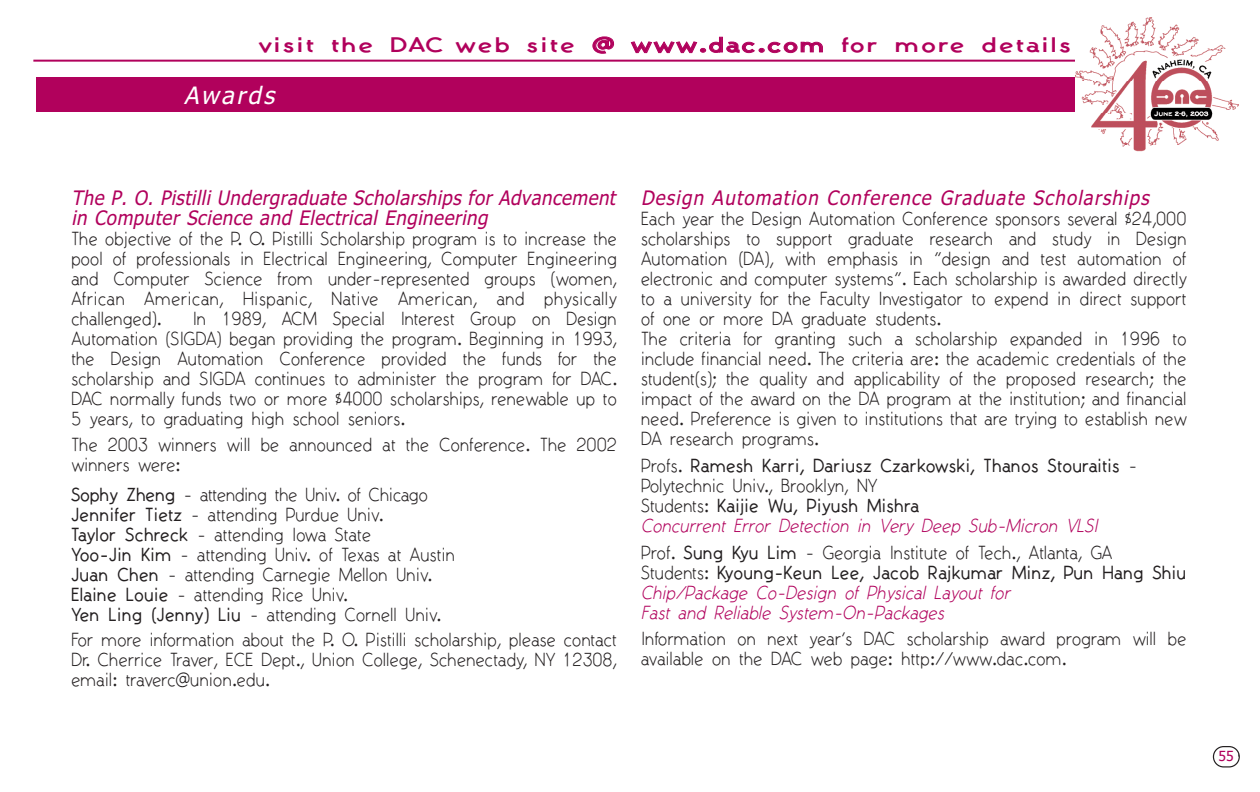
<style>
.page{position:relative;width:1260px;height:792px;background:#fff}
.page>*{position:absolute;margin:0;border:0;box-sizing:border-box;transform-origin:0 0}
.t1{font:italic 24px "Tahoma";color:#fff}
.t2{font:italic 20px/20px "Tahoma";color:#b1015c;scale:.93 1}
.t3{font:20px "Andrew Andreas X Bold";letter-spacing:.075em;color:#b1015c;scale:1.2 1}
.t4{font:18px/20px "Andrew Andreas";color:#231f20;scale:.93 1}
.t5{font:italic 18px/20px "Andrew Andreas";color:#b1015c;scale:.93 1}
.t6{font:700 18px/20px "Andrew Andreas";color:#231f20;scale:.93 1}
.t7{font:14px "Tahoma";color:#b1015c}
.s1{font-weight:700}
.s2{font-weight:400}
.s3{font-weight:400;font-style:italic;color:#b1015c}
.s4{font-style:normal;color:#231f20}
.s5{font-weight:700;font-style:normal;color:#231f20}
</style>
<div class="page">
<hr style="left:33px;top:60px;width:1081px;height:2px;background:#b1015c">
<svg style="left:1213px;top:746px;width:27px;height:22px"></svg>
<div style="left:36px;top:77px;width:1081px;height:35px;background:#b1015c"></div>
<img style="left:1091px;top:17px;width:135px;height:32px">
<img style="left:1075px;top:49px;width:164px;height:103px">
<p class="t3" style="left:258px;top:34px;width:679px">visit the DAC web site @ www.dac.com for more details</p>
<h1 class="t1" style="left:184px;top:81px;width:98px">Awards</h1>
<p class="t2" style="left:71px;top:188px;width:591px">The P. O. Pistilli Undergraduate Scholarships for Advancement in Computer Science and Electrical Engineering</p>
<p class="t4" style="left:71px;top:230px;width:588px;text-align:justify">The objective of the P. O. Pistilli Scholarship program is to increase the pool of professionals in Electrical Engineering, Computer Engineering and Computer Science from under-represented groups (women, African American, Hispanic, Native American, and physically challenged).</p>
<p class="t4" style="left:71px;top:310px;width:588px;text-align:justify;text-indent:121px">In 1989, ACM Special Interest Group on Design Automation (SIGDA) began providing the program. Beginning in 1993, the Design Automation Conference provided the funds for the scholarship and SIGDA continues to administer the program for DAC.<br>DAC normally funds two or more $4000 scholarships, renewable up to 5 years, to graduating high school seniors.</p>
<p class="t4" style="left:71px;top:436px;width:588px">The 2003 winners will be announced at the Conference. The 2002 winners were:</p>
<p class="t4" style="left:71px;top:486px;width:414px"><span class="s1">Sophy Zheng</span> - attending the Univ. of Chicago <span class="s1">Jennifer Tietz</span> - attending Purdue Univ.<br><span class="s1">Taylor Schreck</span> - attending Iowa State<br><span class="s1">Yoo-Jin Kim</span> - attending Univ. of Texas at Austin <span class="s1">Juan Chen</span> - attending Carnegie Mellon Univ.<br><span class="s1">Elaine Louie</span> - attending Rice Univ.<br><span class="s1">Yen Ling (Jenny) Liu</span> - attending Cornell Univ.</p>
<p class="t4" style="left:71px;top:631px;width:588px;text-align:justify">For more information about the P. O. Pistilli scholarship, please contact Dr. Cherrice Traver, ECE Dept., Union College, Schenectady, NY 12308, email: traverc@union.edu.</p>
<p class="t2" style="left:641px;top:188px;width:552px">Design Automation Conference Graduate Scholarships</p>
<p class="t4" style="left:641px;top:210px;width:588px">Each year the Design Automation Conference sponsors several $24,000 scholarships to support graduate research and study in Design Automation (DA), with emphasis in "design and test automation of electronic and computer systems". Each scholarship is awarded directly to a university for the Faculty Investigator to expend in direct support of one or more DA graduate students.<br>The criteria for granting such a scholarship expanded in 1996 to include financial need. The criteria are: the academic credentials of the student(s); the quality and applicability of the proposed research; the impact of the award on the DA program at the institution; and financial need. Preference is given to institutions that are trying to establish new DA research programs.</p>
<p class="t6" style="left:641px;top:456px;width:535px"><span class="s2">Profs.</span> Ramesh Karri, Dariusz Czarkowski, Thanos Stouraitis <span class="s2">- Polytechnic Univ., Brooklyn, NY<br>Students:</span> Kaijie Wu, Piyush Mishra<br><span class="s3">Concurrent Error Detection in Very Deep Sub-Micron VLSI</span></p>
<p class="t5" style="left:641px;top:544px;width:588px"><span class="s4">Prof.</span> <span class="s5">Sung Kyu Lim</span> <span class="s4">- Georgia Institute of Tech., Atlanta, GA<br>Students:</span> <span class="s5">Kyoung-Keun Lee, Jacob Rajkumar Minz, Pun Hang Shiu </span>Chip/Package Co-Design of Physical Layout for<br>Fast and Reliable System-On-Packages</p>
<p class="t4" style="left:641px;top:630px;width:588px">Information on next year's DAC scholarship award program will be available on the DAC web page: http://www.dac.com.</p>
<p class="t7" style="left:1219px;top:748px;width:17px">55</p>
</div>
